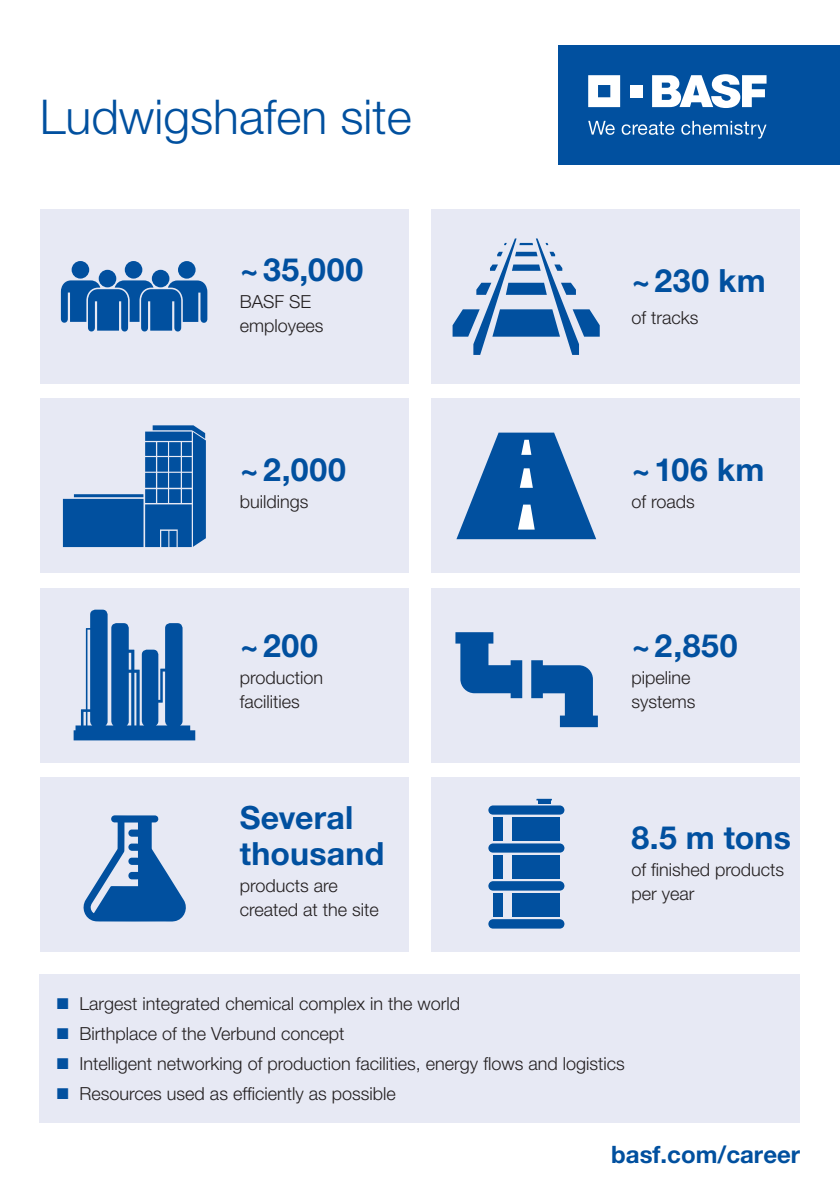
<style>
.page{position:relative;width:840px;height:1191px;background:#fff}
.page>*{position:absolute;margin:0;border:0;box-sizing:border-box;transform-origin:0 0}
.t1{font:300 48px "Helvetica Neue LT Pro";color:#01509f}
.t2{font:700 32px/36px "Helvetica Neue LT Pro";letter-spacing:.01em;color:#01509f}
.t3{font:700 24px "Helvetica Neue LT Pro";color:#01509f}
.t4{font:300 18px/24px "Helvetica Neue LT Pro";color:#231f20}
.s1{color:#01509f}
</style>
<div class="page">
<div style="left:40px;top:210px;width:368px;height:174px;background:#e7e9f4"></div>
<div style="left:431px;top:210px;width:368px;height:174px;background:#e7e9f4"></div>
<div style="left:40px;top:399px;width:368px;height:174px;background:#e7e9f4"></div>
<div style="left:431px;top:399px;width:368px;height:174px;background:#e7e9f4"></div>
<div style="left:40px;top:588px;width:368px;height:174px;background:#e7e9f4"></div>
<div style="left:431px;top:588px;width:368px;height:174px;background:#e7e9f4"></div>
<div style="left:40px;top:777px;width:368px;height:174px;background:#e7e9f4"></div>
<div style="left:431px;top:777px;width:368px;height:174px;background:#e7e9f4"></div>
<div style="left:558px;top:45px;width:281px;height:119px;background:#01509f"></div>
<svg style="left:588px;top:75px;width:31px;height:32px"></svg>
<div style="left:629px;top:85px;width:13px;height:12px;background:#fff"></div>
<svg style="left:652px;top:74px;width:114px;height:34px"></svg>
<svg style="left:588px;top:121px;width:26px;height:14px"></svg>
<svg style="left:621px;top:122px;width:53px;height:13px"></svg>
<svg style="left:681px;top:121px;width:85px;height:18px"></svg>
<div style="left:40px;top:974px;width:759px;height:149px;background:#e7e9f4"></div>
<div style="left:178px;top:261px;width:17px;height:18px;background:#01509f;border-radius:50%"></div>
<div style="left:125px;top:261px;width:17px;height:17px;background:#01509f;border-radius:50%"></div>
<div style="left:72px;top:261px;width:17px;height:17px;background:#01509f;border-radius:50%"></div>
<div style="left:99px;top:270px;width:17px;height:17px;background:#01509f;border-radius:50%"></div>
<div style="left:152px;top:270px;width:17px;height:17px;background:#01509f;border-radius:50%"></div>
<svg style="left:61px;top:280px;width:146px;height:52px"></svg>
<svg style="left:452px;top:238px;width:147px;height:117px"></svg>
<svg style="left:63px;top:425px;width:143px;height:122px"></svg>
<svg style="left:456px;top:432px;width:140px;height:107px"></svg>
<svg style="left:74px;top:609px;width:121px;height:131px"></svg>
<svg style="left:455px;top:632px;width:67px;height:66px"></svg>
<svg style="left:531px;top:660px;width:66px;height:67px"></svg>
<div style="left:492px;top:817px;width:10px;height:23px;background:#01509f"></div>
<div style="left:492px;top:855px;width:10px;height:23px;background:#01509f"></div>
<div style="left:492px;top:893px;width:10px;height:23px;background:#01509f"></div>
<div style="left:512px;top:817px;width:47px;height:23px;background:#01509f"></div>
<div style="left:512px;top:855px;width:47px;height:23px;background:#01509f"></div>
<div style="left:512px;top:893px;width:47px;height:23px;background:#01509f"></div>
<div style="left:488px;top:843px;width:76px;height:9px;background:#01509f;border-radius:5px"></div>
<div style="left:488px;top:805px;width:76px;height:9px;background:#01509f;border-radius:5px"></div>
<div style="left:488px;top:881px;width:76px;height:9px;background:#01509f;border-radius:5px"></div>
<div style="left:488px;top:919px;width:76px;height:9px;background:#01509f;border-radius:5px"></div>
<svg style="left:536px;top:799px;width:15px;height:4px"></svg>
<svg style="left:83px;top:815px;width:103px;height:106px"></svg>
<h1 class="t1" style="left:40px;top:88px;width:373px">Ludwigshafen site</h1>
<h2 class="t2" style="left:240px;top:251px;width:125px">~35,000</h2>
<p class="t4" style="left:240px;top:289px;width:85px">BASF SE employees</p>
<h2 class="t2" style="left:240px;top:451px;width:107px">~2,000</h2>
<p class="t4" style="left:240px;top:489px;width:70px">buildings</p>
<h2 class="t2" style="left:240px;top:627px;width:80px">~200</h2>
<p class="t4" style="left:240px;top:665px;width:85px">production facilities</p>
<h2 class="t2" style="left:240px;top:799px;width:146px">Several thousand</h2>
<p class="t4" style="left:240px;top:873px;width:141px">products are created at the site</p>
<h2 class="t2" style="left:631px;top:262px;width:136px">~230 km</h2>
<p class="t4" style="left:631px;top:305px;width:69px">of tracks</p>
<h2 class="t2" style="left:631px;top:451px;width:134px">~106 km</h2>
<p class="t4" style="left:631px;top:489px;width:65px">of roads</p>
<h2 class="t2" style="left:631px;top:627px;width:107px">~2,850</h2>
<p class="t4" style="left:631px;top:665px;width:65px">pipeline systems</p>
<h2 class="t2" style="left:631px;top:819px;width:161px">8.5 m tons</h2>
<p class="t4" style="left:631px;top:857px;width:154px">of finished products per year</p>
<p class="t4" style="left:57px;top:987px;width:569px;line-height:30.2px"><span class="s1">◾</span> Largest integrated chemical complex in the world<br><span class="s1">◾</span> Birthplace of the Verbund concept<br><span class="s1">◾</span> Intelligent networking of production facilities, energy flows and logistics <span class="s1">◾</span> Resources used as efficiently as possible</p>
<h3 class="t3" style="left:611px;top:1139px;width:190px">basf.com/career</h3>
</div>
